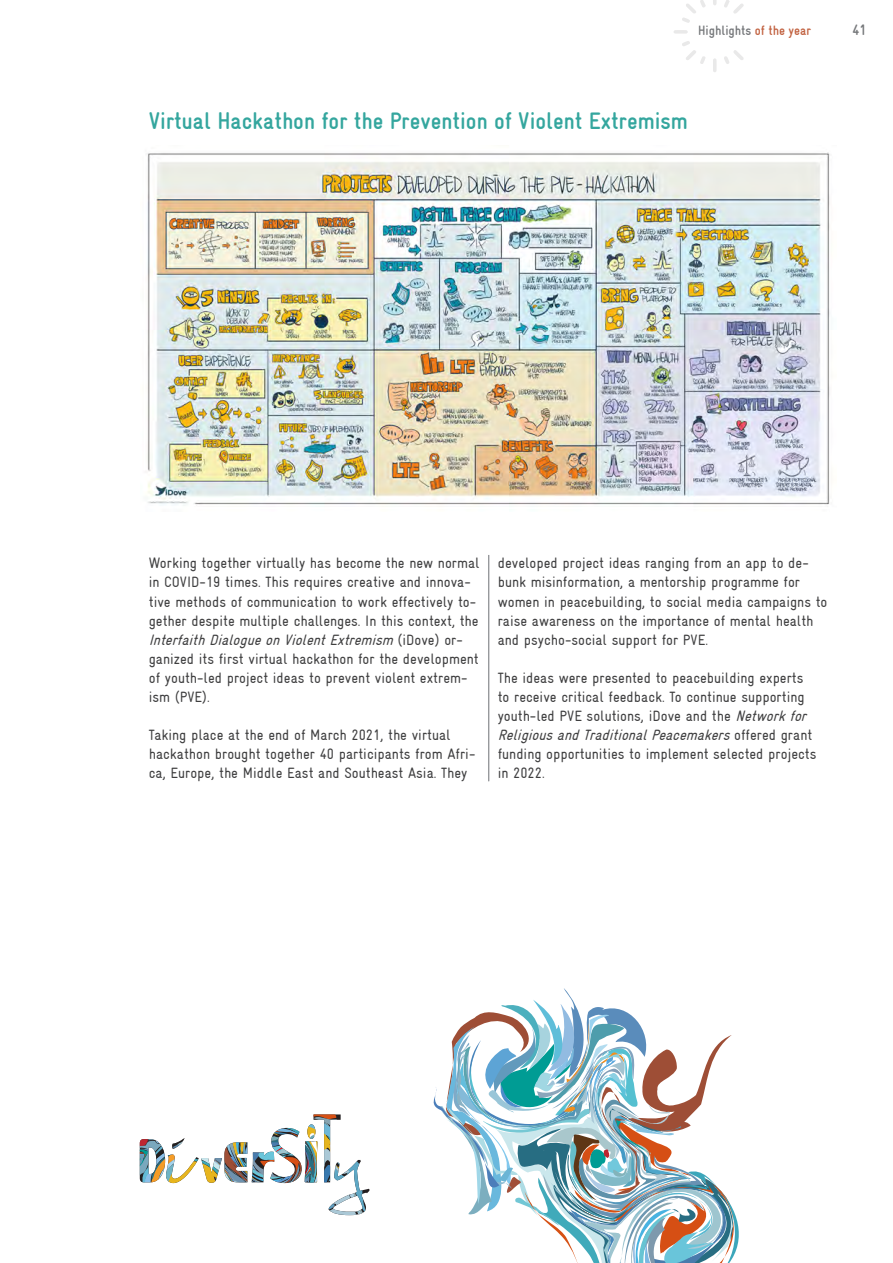
<style>
.page{position:relative;width:893px;height:1263px;background:#fff}
.page>*{position:absolute;margin:0;border:0;box-sizing:border-box;transform-origin:0 0}
.t1{font:700 condensed 24px "Gravur";color:#34a69e}
.t2{font:condensed 15px/19px "Gravur";color:#3e3e3f}
.t3{font:700 condensed 15px "Gravur";color:#76787b}
.t4{font:700 condensed 13.5px "Gravur";color:#76787b}
.s1{color:#c26342}
.s2{font-style:italic}
</style>
<div class="page">
<svg style="left:674px;top:30px;width:14px;height:4px"></svg>
<svg style="left:713px;top:0;width:4px;height:5px"></svg>
<svg style="left:713px;top:58px;width:4px;height:14px"></svg>
<svg style="left:724px;top:0;width:20px;height:14px"></svg>
<svg style="left:682px;top:0;width:24px;height:23px"></svg>
<svg style="left:682px;top:41px;width:23px;height:23px"></svg>
<svg style="left:724px;top:50px;width:20px;height:14px"></svg>
<hr style="left:488px;top:555px;width:1px;height:226px;background:#939598">
<img style="left:147px;top:152px;width:683px;height:353px">
<svg style="left:140px;top:1114px;width:229px;height:101px"></svg>
<svg style="left:433px;top:988px;width:306px;height:275px"></svg>
<p class="t4" style="left:698px;top:22px;width:115px">Highlights <span class="s1">of the year</span></p>
<h1 class="t1" style="left:149px;top:107px;width:540px">Virtual Hackathon for the Prevention of Violent Extremism</h1>
<p class="t3" style="left:852px;top:21px;width:15px">41</p>
<p class="t2" style="left:149px;top:554px;width:332px">Working together virtually has become the new normal in COVID-19 times. This requires creative and innova&shy;tive methods of communication to work effectively to&shy;gether despite multiple challenges. In this context, the <span class="s2">InterfaithDialogueonViolentExtremism</span> ( i D o v e ) o r - ganized its first virtual hackathon for the development of youth-led project ideas to prevent violent extrem&shy;ism (PVE).</p>
<p class="t2" style="left:149px;top:725px;width:328px">Taking place at the end of March 2021, the virtual hackathon brought together 40 participants from Afri&shy;ca, Europe, the Middle East and Southeast Asia. They</p>
<p class="t2" style="left:498px;top:554px;width:331px">developed project ideas ranging from an app to de&shy;bunk misinformation, a mentorship programme for women in peacebuilding, to social media campaigns to raise awareness on the importance of mental health and psycho-social support for PVE.</p>
<p class="t2" style="left:498px;top:668px;width:320px">The ideas were presented to peacebuilding experts to receive critical feedback. To continue supporting youth-led PVE solutions, iDove and the <span class="s2">Networkfor ReligiousandTraditionalPeacemakers</span>o f f e r e d g r a n t funding opportunities to implement selected projects in 2022.</p>
</div>
